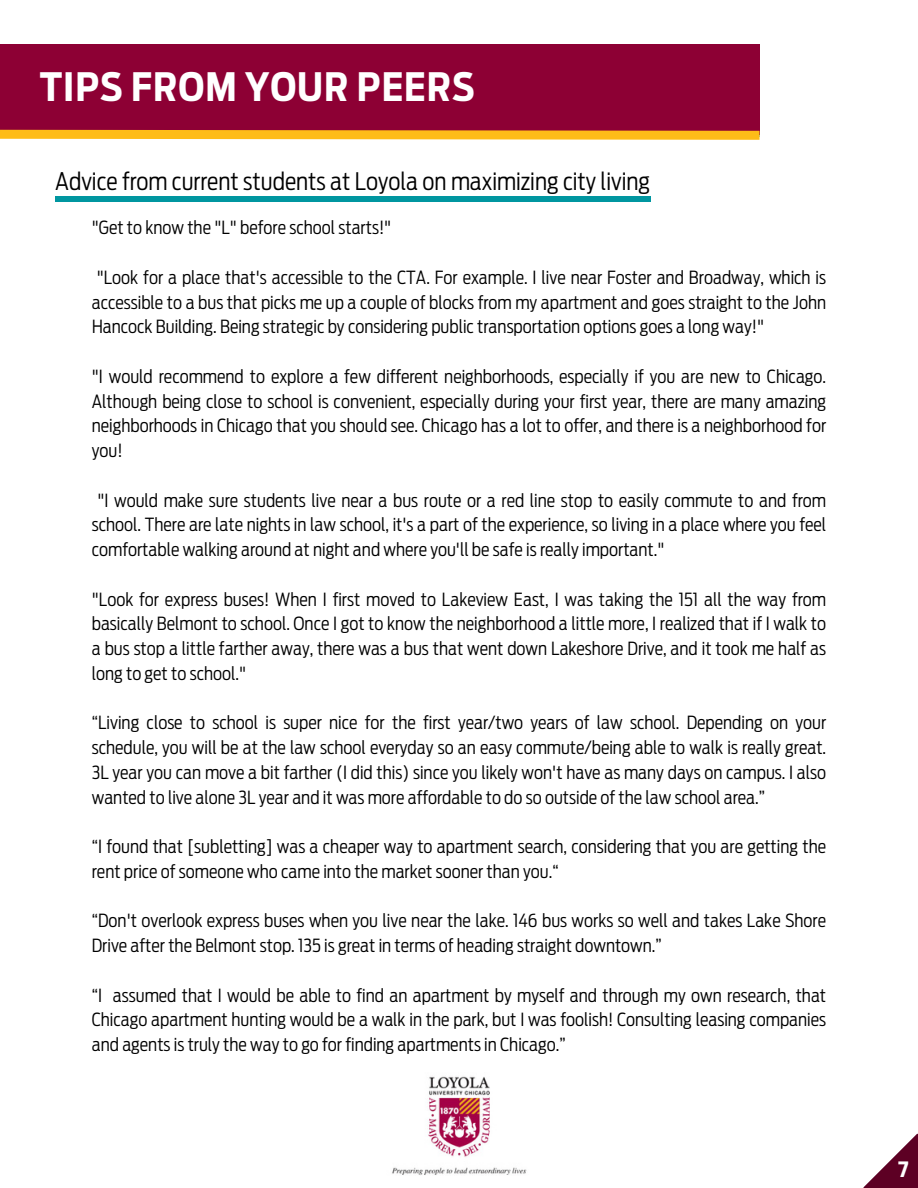
<style>
.page{position:relative;width:918px;height:1188px;background:#fff}
.page>*{position:absolute;margin:0;border:0;box-sizing:border-box;transform-origin:0 0}
.t1{font:700 38.85px "Antenna Cond";letter-spacing:.025em;color:#fff}
.t2{font:300 24px "Antenna Cond";color:#000}
.t3{font:700 21px "Antenna Cond";color:#fff}
.t4{font:300 18px/24.8px "Antenna Cond";color:#000;text-align:justify}
</style>
<div class="page">
<img style="left:392px;top:1076px;width:135px;height:99px">
<div style="left:0;top:44px;width:760px;height:91px;background:#8d0034"></div>
<svg style="left:0;top:129px;width:760px;height:11px;background:#f0aa2a"></svg>
<div style="left:55px;top:197px;width:596px;height:5px;background:#0096a0"></div>
<svg style="left:863px;top:1134px;width:55px;height:54px"></svg>
<h1 class="t1" style="left:40px;top:64px;width:436px">TIPS FROM YOUR PEERS</h1>
<h2 class="t2" style="left:55px;top:167px;width:596px">Advice from current students at Loyola on maximizing city living</h2>
<p class="t4" style="left:92px;top:216px;width:301px">"Get to know the "L" before school starts!"</p>
<p class="t4" style="left:92px;top:265px;width:736px">"Look for a place that's accessible to the CTA. For example. I live near Foster and Broadway, which is accessible to a bus that picks me up a couple of blocks from my apartment and goes straight to the John Hancock Building. Being strategic by considering public transportation options goes a long way!"</p>
<p class="t4" style="left:92px;top:364px;width:736px">"I would recommend to explore a few different neighborhoods, especially if you are new to Chicago.<br>Although being close to school is convenient, especially during your first year, there are many amazing neighborhoods in Chicago that you should see. Chicago has a lot to offer, and there is a neighborhood for you!</p>
<p class="t4" style="left:92px;top:488px;width:736px;text-indent:6px">"I would make sure students live near a bus route or a red line stop to easily commute to and from school. There are late nights in law school, it's a part of the experience, so living in a place where you feel comfortable walking around at night and where you'll be safe is really important."</p>
<p class="t4" style="left:92px;top:587px;width:736px">"Look for express buses! When I first moved to Lakeview East, I was taking the 151 all the way from basically Belmont to school. Once I got to know the neighborhood a little more, I realized that if I walk to a bus stop a little farther away, there was a bus that went down Lakeshore Drive, and it took me half as long to get to school."</p>
<p class="t4" style="left:92px;top:711px;width:736px">“Living close to school is super nice for the first year/two years of law school. Depending on your schedule, you will be at the law school everyday so an easy commute/being able to walk is really great.<br>3L year you can move a bit farther (I did this) since you likely won't have as many days on campus. I also wanted to live alone 3L year and it was more affordable to do so outside of the law school area.”</p>
<p class="t4" style="left:92px;top:834px;width:736px">“I found that [subletting] was a cheaper way to apartment search, considering that you are getting the rent price of someone who came into the market sooner than you.“</p>
<p class="t4" style="left:92px;top:909px;width:736px">“Don't overlook express buses when you live near the lake. 146 bus works so well and takes Lake Shore<br>Drive after the Belmont stop. 135 is great in terms of heading straight downtown.”</p>
<p class="t4" style="left:92px;top:983px;width:736px">“I assumed that I would be able to find an apartment by myself and through my own research, that Chicago apartment hunting would be a walk in the park, but I was foolish! Consulting leasing companies and agents is truly the way to go for finding apartments in Chicago.”</p>
<p class="t3" style="left:898px;top:1157px;width:12px">7</p>
</div>
